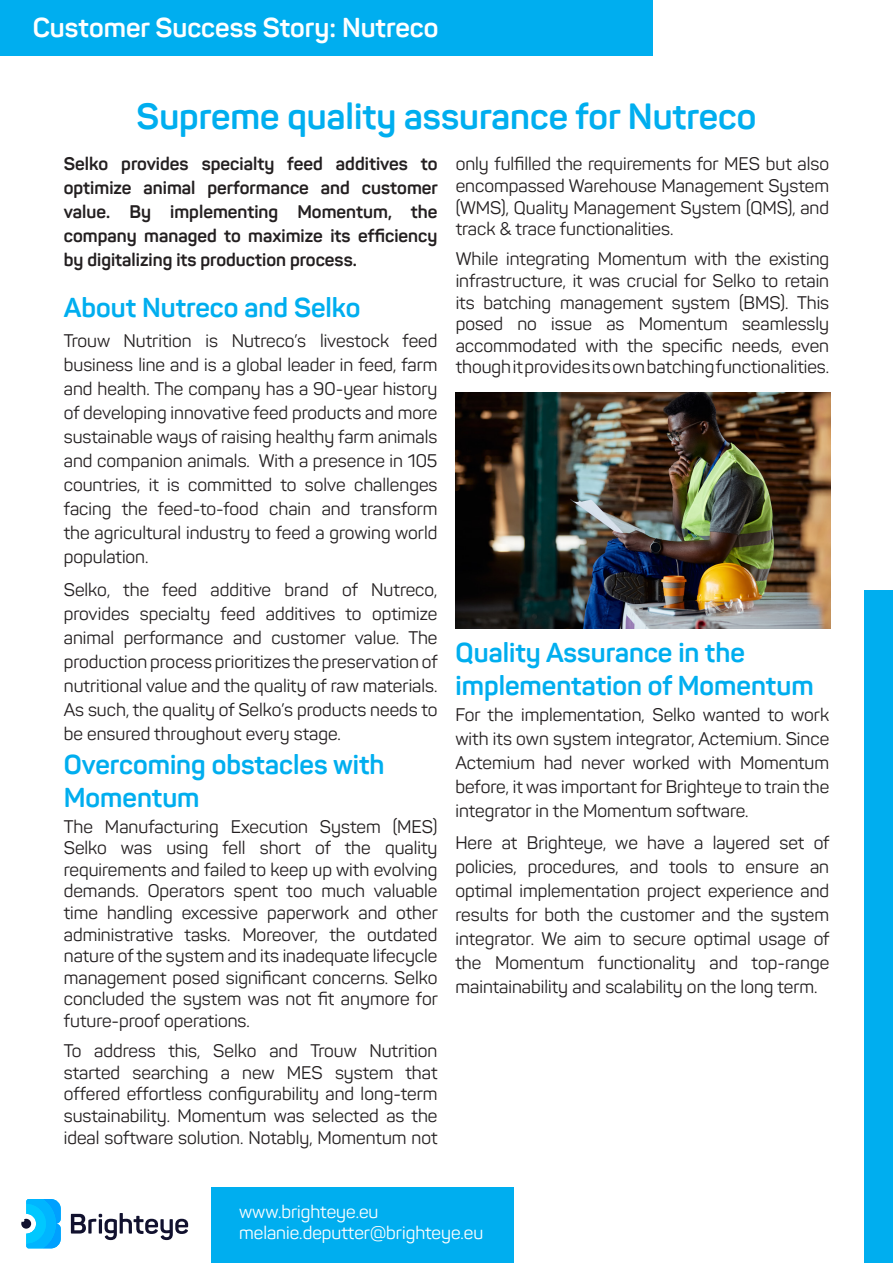
<style>
.page{position:relative;width:893px;height:1263px;background:#fff}
.page>*{position:absolute;margin:0;border:0;box-sizing:border-box;transform-origin:0 0}
.t1{font:700 36px "Panton";color:#00aeef}
.t2{font:700 27px/32.4px "Panton";color:#00aeef}
.t3{font:700 27px "Panton";color:#fff}
.t4{font:18px/24px "Panton";color:#231f20;text-align:justify}
.t5{font:700 18px/24px "Panton";color:#231f20;text-align:justify}
.t6{font:18px "Panton";color:#fff}
</style>
<div class="page">
<div style="left:0;top:0;width:653px;height:55px;background:#00aeef"></div>
<div style="left:864px;top:590px;width:29px;height:673px;background:#00aeef"></div>
<svg style="left:21px;top:1199px;width:40px;height:49px"></svg>
<svg style="left:71px;top:1213px;width:117px;height:27px"></svg>
<div style="left:211px;top:1187px;width:303px;height:75px;background:#00aeef"></div>
<img style="left:456px;top:393px;width:374px;height:235px">
<p class="t3" style="left:33px;top:11px;width:407px">Customer Success Story: Nutreco</p>
<p class="t1" style="left:137px;top:94px;width:621px">Supreme quality assurance for Nutreco</p>
<p class="t5" style="left:64px;top:152px;width:376px">Selko provides specialty feed additives to optimize animal performance and customer value. By implementing Momentum, the company managed to maximize its efficiency by digitalizing its production process.</p>
<p class="t2" style="left:64px;top:291px;width:298px">About Nutreco and Selko</p>
<p class="t4" style="left:64px;top:329px;width:375px">Trouw Nutrition is Nutreco’s livestock feed business line and is a global leader in feed, farm and health. The company has a 90-year history of developing innovative feed products and more sustainable ways of raising healthy farm animals and companion animals. With a presence in 105 countries, it is committed to solve challenges facing the feed-to-food chain and transform the agricultural industry to feed a growing world population.</p>
<p class="t4" style="left:64px;top:577px;width:376px">Selko, the feed additive brand of Nutreco, provides specialty feed additives to optimize animal performance and customer value. The production process prioritizes the preservation of nutritional value and the quality of raw materials.<br>As such, the quality of Selko’s products needs to be ensured throughout every stage.</p>
<p class="t2" style="left:64px;top:748px;width:322px">Overcoming obstacles with<br>Momentum</p>
<p class="t4" style="left:64px;top:815px;width:376px;line-height:21.6px">The Manufacturing Execution System (MES)<br>Selko was using fell short of the quality requirements and failed to keep up with evolving demands. Operators spent too much valuable time handling excessive paperwork and other administrative tasks. Moreover, the outdated nature of the system and its inadequate lifecycle management posed significant concerns. Selko concluded the system was not fit anymore for future-proof operations.</p>
<p class="t4" style="left:64px;top:1040px;width:375px;line-height:21.6px">To address this, Selko and Trouw Nutrition started searching a new MES system that offered effortless configurability and long-term sustainability. Momentum was selected as the ideal software solution. Notably, Momentum not</p>
<p class="t4" style="left:456px;top:153px;width:375px;line-height:21.6px">only fulfilled the requirements for MES but also encompassed Warehouse Management System (WMS), Quality Management System (QMS), and track &amp; trace functionalities.</p>
<p class="t4" style="left:456px;top:248px;width:375px;line-height:21.6px">While integrating Momentum with the existing infrastructure, it was crucial for Selko to retain its batching management system (BMS). This posed no issue as Momentum seamlessly accommodated with the specific needs, even though it provides its own batching functionalities.</p>
<p class="t2" style="left:455px;top:636px;width:360px">Quality Assurance in the implementation of Momentum</p>
<p class="t4" style="left:455px;top:702px;width:375px">For the implementation, Selko wanted to work with its own system integrator, Actemium. Since Actemium had never worked with Momentum before, it was important for Brighteye to train the integrator in the Momentum software.</p>
<p class="t4" style="left:455px;top:831px;width:376px">Here at Brighteye, we have a layered set of policies, procedures, and tools to ensure an optimal implementation project experience and results for both the customer and the system integrator. We aim to secure optimal usage of the Momentum functionality and top-range maintainability and scalability on the long term.</p>
<p class="t6" style="left:239px;top:1200px;width:141px">www.brighteye.eu</p>
<p class="t6" style="left:239px;top:1222px;width:246px">melanie.deputter@brighteye.eu</p>
</div>
